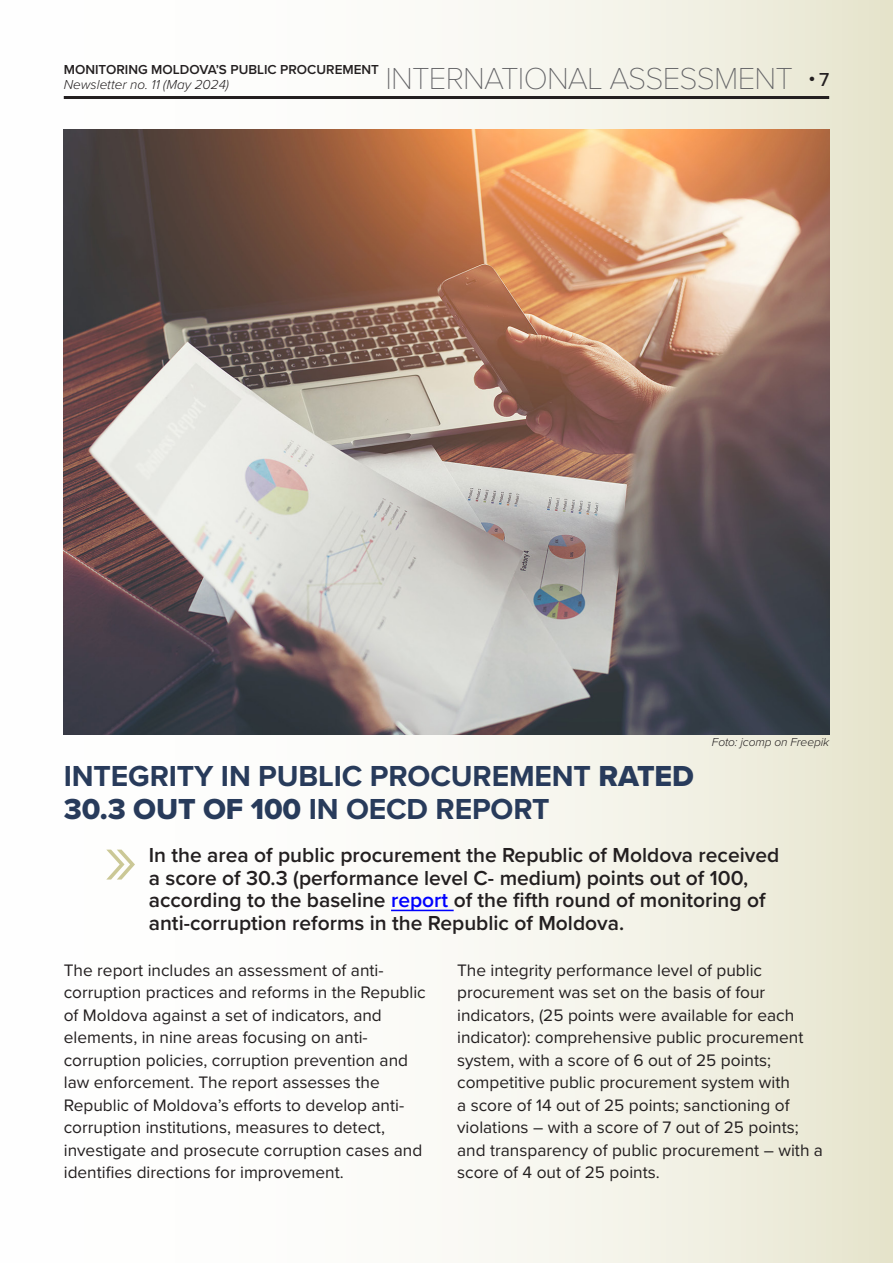
<style>
.page{position:relative;width:893px;height:1263px;background:#fff}
.page>*{position:absolute;margin:0;border:0;box-sizing:border-box;transform-origin:0 0}
.LEAD{font:300 83.85px "Proxima Nova";color:#cbc896}
.Rubrica_pagina{font:100 31.5px "Proxima Nova T";letter-spacing:-.025em;color:#636366}
.Titlu{font:700 30px "Proxima Nova";letter-spacing:-.005em;color:#283b5b}
.Titlu-2{font:30px "Proxima Nova Extrabld";letter-spacing:-.005em;color:#283b5b}
.LEAD-2{font:600 21px/22.5px "Proxima Nova";color:#231f20}
.t1{font:17.25px/22.5px "Proxima Nova";color:#231f20}
.t2{font:600 13.5px "Proxima Nova";color:#231f20}
.t3{font:italic 300 13.5px "Proxima Nova";color:#231f20}
.t4{font:italic 300 12px "Proxima Nova";letter-spacing:-.01em;color:#231f20}
.t5{font:700 7.5px "Proxima Nova";color:#231f20}
.s1{font-weight:500;font-size:19.5px}
.s2{font-family:"Proxima Nova Extrabld";font-weight:400}
.s3{font-family:"Proxima Nova";font-weight:700}
.s4{color:#00f}
</style>
<div class="page">
<div style="left:0;top:0;width:893px;height:1263px;background:linear-gradient(to right,#fff,#ebead7)"></div>
<hr style="left:64px;top:96px;width:765px;height:3px;background:#231f20">
<hr style="left:391px;top:910px;width:63px;height:1px;background:#00f">
<img style="left:64px;top:129px;width:765px;height:606px">
<p class="t2" style="left:64px;top:60px;width:317px">MONITORING MOLDOVA’S PUBLIC PROCUREMENT</p>
<p class="t3" style="left:64px;top:75px;width:167px">Newsletter no. 11 (May 2024)</p>
<p class="Rubrica_pagina" style="left:385px;top:55px;width:409px">INTERNATIONAL ASSESSMENT</p>
<p class="t5" style="left:809px;top:73px;width:21px">● <span class="s1">7</span></p>
<p class="t4" style="left:712px;top:733px;width:119px">Foto: jcomp on Freepik</p>
<p class="Titlu" style="left:64px;top:754px;width:632px">INTEGRITY IN PUBLIC PROCUREMENT <span class="s2">RATED</span></p>
<p class="Titlu-2" style="left:64px;top:787px;width:487px">30.3 OUT OF 100 <span class="s3">IN OECD REPORT</span></p>
<p class="LEAD" style="left:104px;top:794px;width:35px">»</p>
<p class="LEAD-2" style="left:149px;top:843px;width:632px">In the area of public procurement the Republic of Moldova received a score of 30.3 (performance level C- medium) points out of 100, according to the baseline <span class="s4">report</span> of the fifth round of monitoring of anti-corruption reforms in the Republic of Moldova.</p>
<p class="t1" style="left:64px;top:958px;width:363px">The report includes an assessment of anti&shy;corruption practices and reforms in the Republic of Moldova against a set of indicators, and elements, in nine areas focusing on anti&shy;corruption policies, corruption prevention and law enforcement. The report assesses the Republic of Moldova’s efforts to develop anti&shy;corruption institutions, measures to detect, investigate and prosecute corruption cases and identifies directions for improvement.</p>
<p class="t1" style="left:457px;top:958px;width:367px">The integrity performance level of public procurement was set on the basis of four indicators, (25 points were available for each indicator): comprehensive public procurement system, with a score of 6 out of 25 points; competitive public procurement system with<br>a score of 14 out of 25 points; sanctioning of violations – with a score of 7 out of 25 points; and transparency of public procurement – with a score of 4 out of 25 points.</p>
</div>
